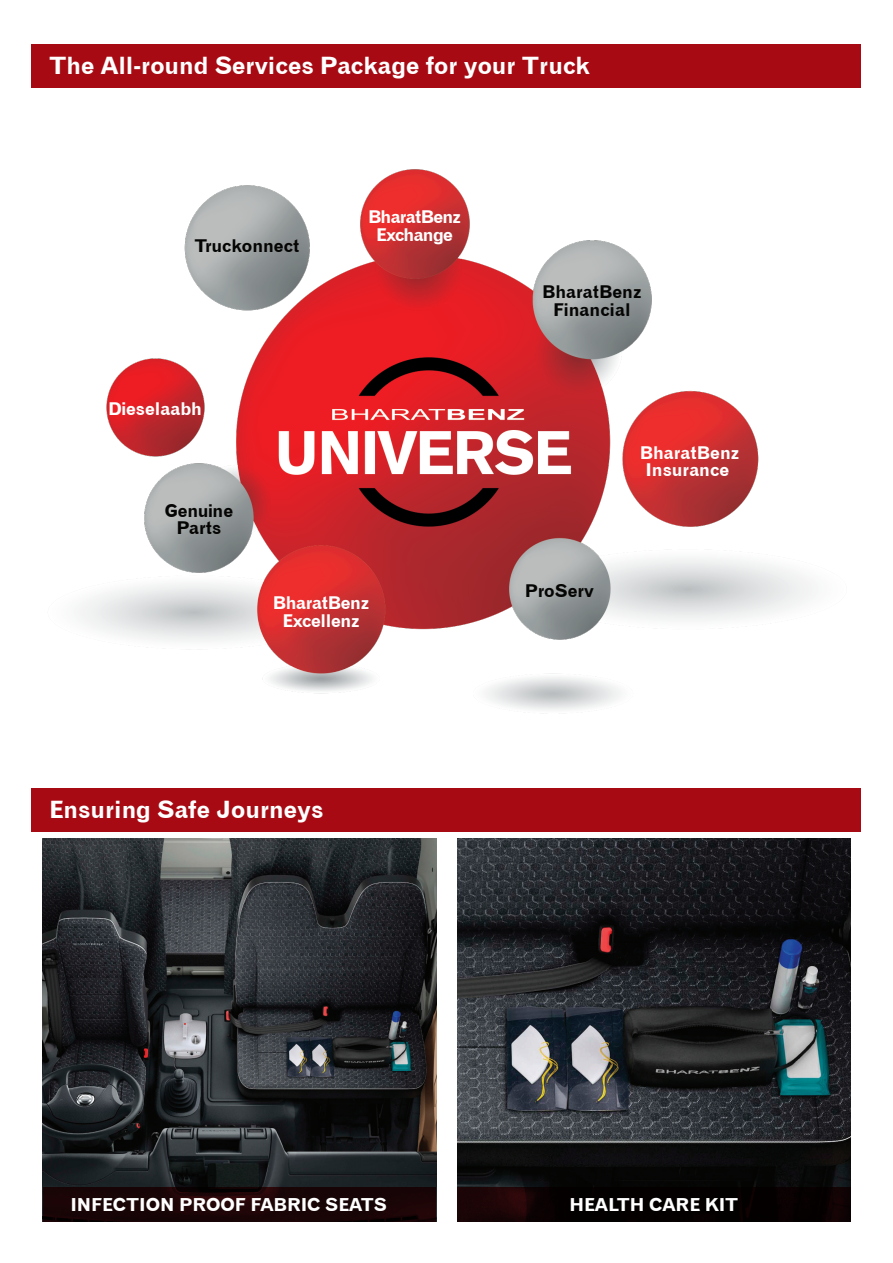
<style>
.page{position:relative;width:893px;height:1263px;background:#fff}
.page>*{position:absolute;margin:0;border:0;box-sizing:border-box;transform-origin:0 0}
.t1{font:24px "Gothic 720 BT Bold B";color:#fff}
.t2{font:18px "Gothic 720 BT Bold B";color:#fff}
.t3{font:17.7px/17.2px "Gothic 720 BT Bold B";color:#050504;text-align:center}
.t4{font:17.7px/17.2px "Gothic 720 BT Bold B";color:#fff;text-align:center}
.t5{font:17.7px/17.2px "Gothic 720 BT Bold B";letter-spacing:-.02em;color:#fff;text-align:center}
.t6{font:17.7px/17.2px "Gothic 720 BT Bold B";letter-spacing:-.04em;color:#fff;text-align:center}
</style>
<div class="page">
<div style="left:31px;top:44px;width:830px;height:44px;background:#a70a12"></div>
<img style="left:79px;top:169px;width:734px;height:541px">
<img style="left:43px;top:839px;width:393px;height:348px">
<img style="left:457px;top:839px;width:394px;height:348px">
<svg style="left:43px;top:1187px;width:393px;height:34px;background:#190406"></svg>
<svg style="left:457px;top:1187px;width:394px;height:34px;background:#0a0102"></svg>
<div style="left:31px;top:788px;width:830px;height:44px;background:#a70a12"></div>
<p class="t1" style="left:49px;top:50px;width:542px">The All-round Services Package for your Truck</p>
<p class="t3" style="left:195px;top:237px;width:106px">Truckonnect</p>
<p class="t4" style="left:108px;top:400px;width:95px">Dieselaabh</p>
<p class="t3" style="left:165px;top:502px;width:70px">Genuine<br>Parts</p>
<p class="t6" style="left:368px;top:208px;width:95px">BharatBenz<br>Exchange</p>
<p class="t5" style="left:273px;top:594px;width:98px">BharatBenz<br>Excellenz</p>
<p class="t3" style="left:542px;top:283px;width:101px">BharatBenz<br>Financial</p>
<p class="t3" style="left:525px;top:581px;width:71px">ProServ</p>
<p class="t4" style="left:640px;top:444px;width:101px">BharatBenz<br>Insurance</p>
<p class="t1" style="left:49px;top:794px;width:276px">Ensuring Safe Journeys</p>
<p class="t2" style="left:70px;top:1193px;width:318px">INFECTION PROOF FABRIC SEATS</p>
<p class="t2" style="left:569px;top:1193px;width:170px">HEALTH CARE KIT</p>
</div>
